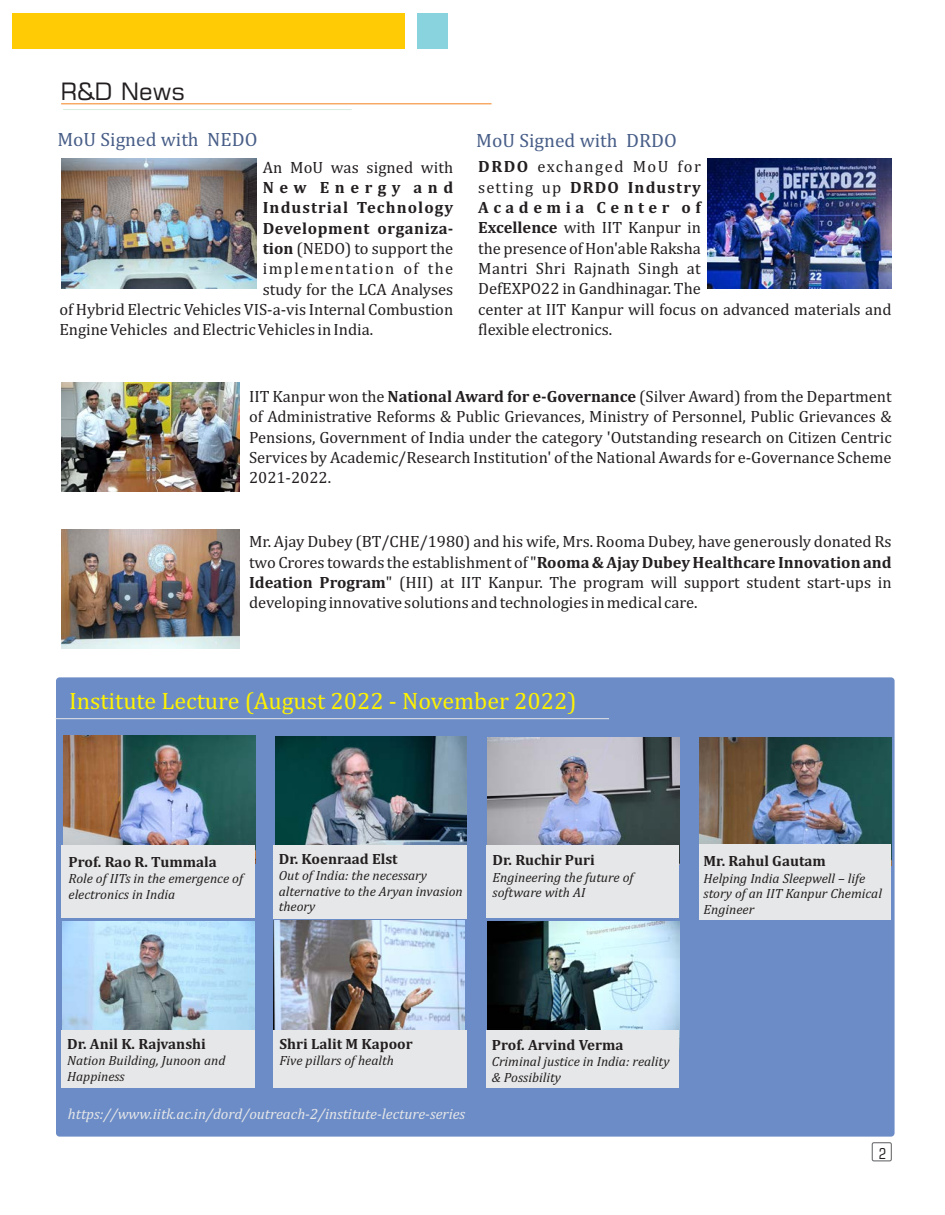
<style>
.page{position:relative;width:945px;height:1215px;background:#fff}
.page>*{position:absolute;margin:0;border:0;box-sizing:border-box;transform-origin:0 0}
.t1{font:24px "Cambria";color:#fff200}
.t2{font:24px "Square 721 BT";color:#231f20}
.t3{font:19.5px "Cambria";color:#485e88}
.t4{font:16.5px/20.2px "Cambria";color:#231f20;text-align:justify}
.t5{font:700 16.5px "Cambria";letter-spacing:.065em;color:#231f20}
.t6{font:700 16.5px "Cambria";letter-spacing:.035em;color:#231f20}
.t7{font:16.5px "Cambria";letter-spacing:.085em;color:#231f20}
.t8{font:700 16.5px "Cambria";letter-spacing:.335em;color:#231f20}
.t9{font:700 15px "Cambria";color:#231f20}
.t10{font:italic 15px "Cambria";color:#e6e7e8}
.t11{font:condensed 15px "Square 721 BT";color:#231f20}
.t12{font:italic 13.5px/15.9px "Cambria";color:#231f20}
.s1{font-weight:700}
</style>
<div class="page">
<div style="left:56px;top:677px;width:839px;height:460px;background:#6c8cc7;border-radius:4px"></div>
<img style="left:487px;top:921px;width:192px;height:110px">
<img style="left:273px;top:921px;width:192px;height:109px">
<img style="left:63px;top:922px;width:191px;height:108px">
<img style="left:700px;top:737px;width:191px;height:128px">
<img style="left:487px;top:737px;width:192px;height:109px">
<img style="left:275px;top:736px;width:192px;height:109px">
<div style="left:12px;top:14px;width:393px;height:35px;background:#ffcb04"></div>
<div style="left:417px;top:14px;width:31px;height:35px;background:#89d3de"></div>
<hr style="left:61px;top:104px;width:431px;height:1px;background:#f5821f">
<hr style="left:63px;top:109px;width:289px;height:1px;background:#d5ecde">
<svg style="left:872px;top:1142px;width:20px;height:19px"></svg>
<img style="left:61px;top:383px;width:179px;height:108px">
<img style="left:64px;top:736px;width:191px;height:109px">
<div style="left:62px;top:845px;width:193px;height:72px;background:#e6e7e8"></div>
<div style="left:273px;top:845px;width:194px;height:73px;background:#e6e7e8"></div>
<div style="left:487px;top:846px;width:192px;height:72px;background:#e6e7e8"></div>
<div style="left:699px;top:845px;width:191px;height:75px;background:#e6e7e8"></div>
<div style="left:62px;top:1030px;width:193px;height:57px;background:#e6e7e8"></div>
<div style="left:273px;top:1030px;width:194px;height:57px;background:#e6e7e8"></div>
<div style="left:487px;top:1031px;width:192px;height:57px;background:#e6e7e8"></div>
<img style="left:62px;top:159px;width:194px;height:130px">
<img style="left:707px;top:159px;width:185px;height:130px">
<img style="left:61px;top:530px;width:178px;height:119px">
<hr style="left:55px;top:718px;width:554px;height:1px;background:#e6e7e8">
<h1 class="t2" style="left:60px;top:82px;width:127px">R&amp;D News</h1>
<p class="t3" style="left:57px;top:131px;width:202px">MoU Signed with NEDO</p>
<p class="t4" style="left:263px;top:158px;width:192px">An MoU was signed with</p>
<p class="t8" style="left:263px;top:180px;width:192px">New Energy and</p>
<p class="t5" style="left:263px;top:201px;width:192px">Industrial Technology</p>
<p class="t6" style="left:263px;top:221px;width:192px">Development organiza-</p>
<p class="t4" style="left:263px;top:239px;width:192px"><span class="s1">tion</span> (NEDO) to support the</p>
<p class="t7" style="left:263px;top:262px;width:192px">implementation of the</p>
<p class="t4" style="left:263px;top:280px;width:192px">study for the LCA Analyses</p>
<p class="t4" style="left:59px;top:300px;width:395px">of Hybrid Electric Vehicles VIS-a-vis Internal Combustion</p>
<p class="t4" style="left:59px;top:321px;width:315px">Engine Vehicles and Electric Vehicles in India.</p>
<p class="t3" style="left:476px;top:132px;width:202px">MoU Signed with DRDO</p>
<p class="t4" style="left:478px;top:158px;width:415px;text-align:left"><span class="s1">DRDO</span> exchanged MoU for<br>setting up <span class="s1">DRDO Industry<br>Academia Center of<br>Excellence</span> with IIT Kanpur in<br>the presence of Hon'able Raksha<br>Mantri Shri Rajnath Singh at<br>DefEXPO22 in Gandhinagar. The<br>center at IIT Kanpur will focus on advanced materials and flexible electronics.</p>
<p class="t4" style="left:249px;top:387px;width:644px">IIT Kanpur won the <span class="s1">National Award for e-Governance</span> (Silver Award) from the Department of Administrative Reforms &amp; Public Grievances, Ministry of Personnel, Public Grievances &amp; Pensions, Government of India under the category 'Outstanding research on Citizen Centric Services by Academic/Research Institution' of the National Awards for e-Governance Scheme 2021-2022.</p>
<p class="t4" style="left:249px;top:533px;width:644px">Mr. Ajay Dubey (BT/CHE/1980) and his wife, Mrs. Rooma Dubey, have generously donated Rs two Crores towards the establishment of "<span class="s1">Rooma &amp; Ajay Dubey Healthcare Innovation and Ideation Program</span>" (HII) at IIT Kanpur. The program will support student start-ups in developing innovative solutions and technologies in medical care.</p>
<h1 class="t1" style="left:69px;top:690px;width:509px">Institute Lecture (August 2022 - November 2022)</h1>
<p class="t9" style="left:69px;top:855px;width:150px">Prof. Rao R. Tummala</p>
<p class="t12" style="left:69px;top:872px;width:176px">Role of IITs in the emergence of electronics in India</p>
<p class="t9" style="left:279px;top:852px;width:120px">Dr. Koenraad Elst</p>
<p class="t12" style="left:279px;top:868px;width:185px">Out of India: the necessary alternative to the Aryan invasion theory</p>
<p class="t9" style="left:493px;top:854px;width:104px">Dr. Ruchir Puri</p>
<p class="t12" style="left:493px;top:870px;width:142px">Engineering the future of software with AI</p>
<p class="t9" style="left:704px;top:855px;width:124px">Mr. Rahul Gautam</p>
<p class="t12" style="left:704px;top:871px;width:180px">Helping India Sleepwell – life story of an IIT Kanpur Chemical<br>Engineer</p>
<p class="t9" style="left:67px;top:1037px;width:140px">Dr. Anil K. Rajvanshi</p>
<p class="t12" style="left:67px;top:1053px;width:160px">Nation Building, Junoon and<br>Happiness</p>
<p class="t9" style="left:280px;top:1038px;width:135px">Shri Lalit M Kapoor</p>
<p class="t12" style="left:280px;top:1054px;width:116px">Five pillars of health</p>
<p class="t10" style="left:68px;top:1107px;width:399px">https://www.iitk.ac.in/dord/outreach-2/institute-lecture-series</p>
<p class="t9" style="left:492px;top:1038px;width:133px">Prof. Arvind Verma</p>
<p class="t12" style="left:492px;top:1055px;width:179px">Criminal justice in India: reality &amp; Possibility</p>
<p class="t11" style="left:879px;top:1147px;width:9px">2</p>
</div>
